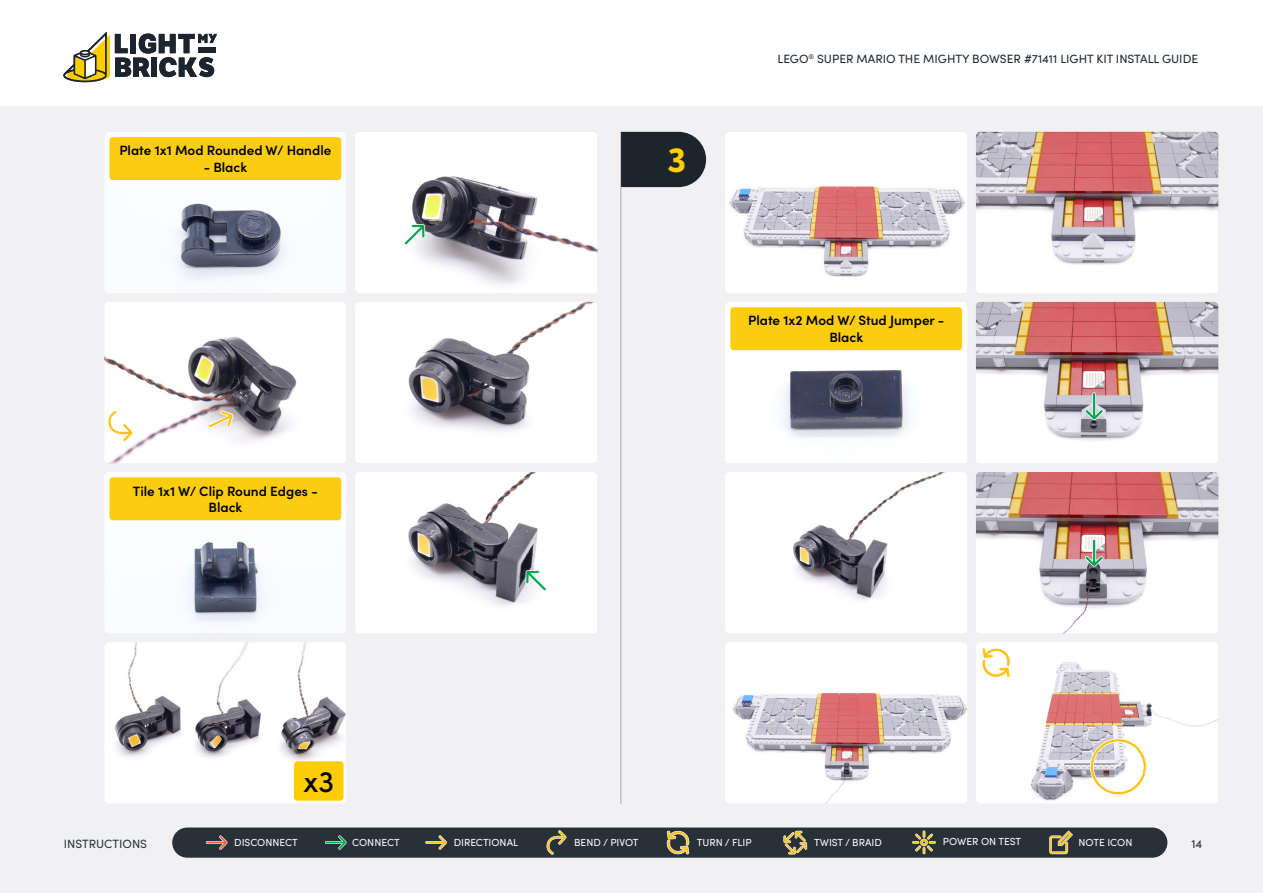
<style>
.page{position:relative;width:1263px;height:893px;background:#fff}
.page>*{position:absolute;margin:0;border:0;box-sizing:border-box;transform-origin:0 0}
.t1{font:700 33px "LFT Etica";color:#ffcd03}
.t2{font:500 30px "Sofia Pro";color:#000101}
.t3{font:600 13.5px/16.2px "Sofia Pro";color:#000;text-align:center}
.t4{font:12px "Sofia Pro";color:#1c252d}
.t5{font:12px "Sofia Pro";color:#283038}
.t6{font:10.2px "Sofia Pro";color:#fff}
</style>
<div class="page">
<div style="left:0;top:106px;width:1263px;height:787px;background:#f1f1f3"></div>
<hr style="left:621px;top:132px;width:1px;height:672px;background:#000">
<div style="left:172px;top:827px;width:995px;height:31px;background:#283038;border-radius:15px"></div>
<svg style="left:783px;top:831px;width:24px;height:23px"></svg>
<svg style="left:206px;top:835px;width:22px;height:15px"></svg>
<svg style="left:325px;top:835px;width:22px;height:15px"></svg>
<svg style="left:425px;top:835px;width:22px;height:15px"></svg>
<svg style="left:546px;top:830px;width:21px;height:25px"></svg>
<svg style="left:1049px;top:830px;width:24px;height:24px"></svg>
<svg style="left:912px;top:830px;width:24px;height:24px"></svg>
<svg style="left:666px;top:830px;width:24px;height:25px"></svg>
<svg style="left:63px;top:32px;width:154px;height:50px"></svg>
<img style="left:355px;top:132px;width:242px;height:161px">
<img style="left:976px;top:132px;width:242px;height:161px">
<img style="left:355px;top:302px;width:242px;height:161px">
<img style="left:976px;top:302px;width:242px;height:161px">
<img style="left:355px;top:472px;width:242px;height:161px">
<img style="left:976px;top:472px;width:242px;height:162px">
<img style="left:976px;top:643px;width:242px;height:160px">
<img style="left:725px;top:472px;width:242px;height:161px">
<img style="left:104px;top:302px;width:242px;height:161px">
<img style="left:105px;top:642px;width:241px;height:161px">
<img style="left:725px;top:643px;width:242px;height:160px">
<img style="left:105px;top:132px;width:241px;height:161px">
<div style="left:109px;top:137px;width:232px;height:43px;background:#fbcd10;border-radius:3px"></div>
<svg style="left:208px;top:410px;width:26px;height:18px"></svg>
<svg style="left:108px;top:410px;width:26px;height:32px"></svg>
<svg style="left:525px;top:570px;width:22px;height:21px"></svg>
<svg style="left:404px;top:224px;width:21px;height:21px"></svg>
<img style="left:105px;top:472px;width:241px;height:161px">
<div style="left:109px;top:477px;width:232px;height:43px;background:#fbcd10;border-radius:3px"></div>
<div style="left:294px;top:761px;width:50px;height:40px;background:#fdce07;border-radius:3px"></div>
<svg style="left:621px;top:132px;width:85px;height:55px;background:#2a323a"></svg>
<img style="left:725px;top:132px;width:242px;height:161px">
<img style="left:725px;top:302px;width:242px;height:161px">
<div style="left:730px;top:307px;width:232px;height:43px;background:#fbcd10;border-radius:3px"></div>
<svg style="left:1085px;top:392px;width:18px;height:28px"></svg>
<svg style="left:1085px;top:539px;width:18px;height:28px"></svg>
<svg style="left:980px;top:647px;width:32px;height:32px"></svg>
<svg style="left:1090px;top:738px;width:57px;height:57px"></svg>
<p class="t3" style="left:119px;top:142px;width:213px">Plate 1x1 Mod Rounded W/ Handle</p>
<p class="t3" style="left:204px;top:158px;width:45px">- Black</p>
<p class="t3" style="left:133px;top:482px;width:186px">Tile 1x1 W/ Clip Round Edges -<br>Black</p>
<h2 class="t2" style="left:303px;top:759px;width:32px">x3</h2>
<h1 class="t1" style="left:668px;top:140px;width:20px">3</h1>
<p class="t4" style="left:777px;top:50px;width:422px">LEGO<sup>®</sup> SUPER MARIO THE MIGHTY BOWSER #71411 LIGHT KIT INSTALL GUIDE</p>
<p class="t3" style="left:748px;top:312px;width:198px">Plate 1x2 Mod W/ Stud Jumper -<br>Black</p>
<p class="t5" style="left:64px;top:835px;width:85px">INSTRUCTIONS</p>
<p class="t6" style="left:234px;top:835px;width:65px">DISCONNECT</p>
<p class="t6" style="left:352px;top:835px;width:49px">CONNECT</p>
<p class="t6" style="left:454px;top:835px;width:66px">DIRECTIONAL</p>
<p class="t6" style="left:574px;top:835px;width:66px">BEND / PIVOT</p>
<p class="t6" style="left:697px;top:835px;width:56px">TURN / FLIP</p>
<p class="t6" style="left:814px;top:835px;width:69px">TWIST / BRAID</p>
<p class="t6" style="left:943px;top:834px;width:80px">POWER ON TEST</p>
<p class="t6" style="left:1078px;top:835px;width:55px">NOTE ICON</p>
<p class="t5" style="left:1191px;top:835px;width:13px">14</p>
</div>
